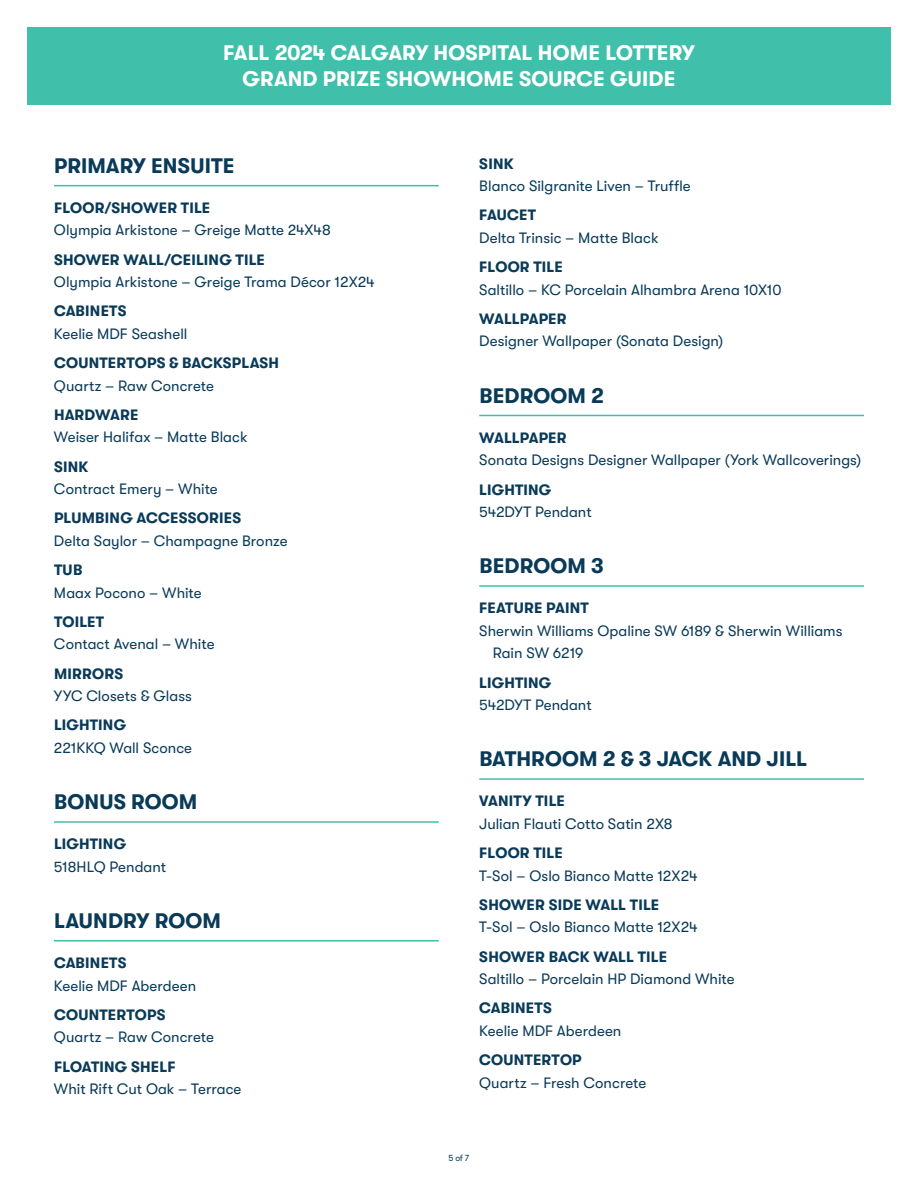
<style>
.page{position:relative;width:918px;height:1188px;background:#fff}
.page>*{position:absolute;margin:0;border:0;box-sizing:border-box;transform-origin:0 0}
.t1{font:700 21px "GT Walsheim Pro";letter-spacing:.01em;color:#093a58}
.t2{font:700 21px/25.5px "GT Walsheim Pro";letter-spacing:.005em;color:#fff;text-align:center}
.t3{font:15px/22.5px "GT Walsheim Pro";color:#093a58}
.t4{font:700 15px "GT Walsheim Pro";letter-spacing:.015em;color:#093a58}
.t5{font:9px "GT Walsheim Pro";color:#093a58;scale:.96 1}
</style>
<div class="page">
<div style="left:27px;top:27px;width:864px;height:77px;background:#40bfab"></div>
<hr style="left:54px;top:185px;width:385px;height:1px;background:#40bfab">
<hr style="left:54px;top:821px;width:385px;height:2px;background:#40bfab">
<hr style="left:54px;top:940px;width:385px;height:2px;background:#40bfab">
<hr style="left:479px;top:415px;width:385px;height:1px;background:#40bfab">
<hr style="left:479px;top:585px;width:385px;height:2px;background:#40bfab">
<hr style="left:479px;top:778px;width:385px;height:2px;background:#40bfab">
<h1 class="t2" style="left:223px;top:40px;width:473px">FALL 2024 CALGARY HOSPITAL HOME LOTTERY<br>GRAND PRIZE SHOWHOME SOURCE GUIDE</h1>
<h1 class="t1" style="left:54px;top:154px;width:182px">PRIMARY ENSUITE</h1>
<p class="t4" style="left:54px;top:199px;width:158px">FLOOR/SHOWER TILE</p>
<p class="t3" style="left:54px;top:219px;width:278px">Olympia Arkistone – Greige Matte 24X48</p>
<p class="t4" style="left:54px;top:251px;width:212px">SHOWER WALL/CEILING TILE</p>
<p class="t3" style="left:54px;top:271px;width:322px">Olympia Arkistone – Greige Trama Décor 12X24</p>
<p class="t4" style="left:54px;top:303px;width:74px">CABINETS</p>
<p class="t3" style="left:54px;top:323px;width:135px">Keelie MDF Seashell</p>
<p class="t4" style="left:54px;top:355px;width:227px">COUNTERTOPS &amp; BACKSPLASH</p>
<p class="t3" style="left:54px;top:374px;width:161px">Quartz – Raw Concrete</p>
<p class="t4" style="left:54px;top:406px;width:86px">HARDWARE</p>
<p class="t3" style="left:54px;top:426px;width:195px">Weiser Halifax – Matte Black</p>
<p class="t4" style="left:54px;top:458px;width:36px">SINK</p>
<p class="t3" style="left:54px;top:478px;width:165px">Contract Emery – White</p>
<p class="t4" style="left:54px;top:510px;width:189px">PLUMBING ACCESSORIES</p>
<p class="t3" style="left:54px;top:530px;width:235px">Delta Saylor – Champagne Bronze</p>
<p class="t4" style="left:54px;top:562px;width:30px">TUB</p>
<p class="t3" style="left:54px;top:581px;width:149px">Maax Pocono – White</p>
<p class="t4" style="left:54px;top:613px;width:52px">TOILET</p>
<p class="t3" style="left:54px;top:633px;width:162px">Contact Avenal – White</p>
<p class="t4" style="left:54px;top:665px;width:70px">MIRRORS</p>
<p class="t3" style="left:54px;top:685px;width:140px">YYC Closets &amp; Glass</p>
<p class="t4" style="left:54px;top:717px;width:74px">LIGHTING</p>
<p class="t3" style="left:54px;top:737px;width:140px">221KKQ Wall Sconce</p>
<h1 class="t1" style="left:54px;top:790px;width:145px">BONUS ROOM</h1>
<p class="t4" style="left:54px;top:836px;width:74px">LIGHTING</p>
<p class="t3" style="left:54px;top:855px;width:114px">518HLQ Pendant</p>
<h1 class="t1" style="left:54px;top:909px;width:168px">LAUNDRY ROOM</h1>
<p class="t4" style="left:54px;top:954px;width:74px">CABINETS</p>
<p class="t3" style="left:54px;top:974px;width:144px">Keelie MDF Aberdeen</p>
<p class="t4" style="left:54px;top:1006px;width:113px">COUNTERTOPS</p>
<p class="t3" style="left:54px;top:1026px;width:161px">Quartz – Raw Concrete</p>
<p class="t4" style="left:54px;top:1058px;width:123px">FLOATING SHELF</p>
<p class="t3" style="left:54px;top:1078px;width:189px">Whit Rift Cut Oak – Terrace</p>
<p class="t4" style="left:479px;top:155px;width:36px">SINK</p>
<p class="t3" style="left:479px;top:175px;width:213px">Blanco Silgranite Liven – Truffle</p>
<p class="t4" style="left:479px;top:207px;width:58px">FAUCET</p>
<p class="t3" style="left:479px;top:227px;width:181px">Delta Trinsic – Matte Black</p>
<p class="t4" style="left:479px;top:259px;width:85px">FLOOR TILE</p>
<p class="t3" style="left:479px;top:278px;width:304px">Saltillo – KC Porcelain Alhambra Arena 10X10</p>
<p class="t4" style="left:479px;top:310px;width:89px">WALLPAPER</p>
<p class="t3" style="left:479px;top:330px;width:245px">Designer Wallpaper (Sonata Design)</p>
<h1 class="t1" style="left:479px;top:384px;width:126px">BEDROOM 2</h1>
<p class="t4" style="left:479px;top:429px;width:89px">WALLPAPER</p>
<p class="t3" style="left:479px;top:449px;width:384px">Sonata Designs Designer Wallpaper (York Wallcoverings)</p>
<p class="t4" style="left:479px;top:481px;width:74px">LIGHTING</p>
<p class="t3" style="left:479px;top:501px;width:114px">542DYT Pendant</p>
<h1 class="t1" style="left:479px;top:554px;width:126px">BEDROOM 3</h1>
<p class="t4" style="left:479px;top:600px;width:111px">FEATURE PAINT</p>
<p class="t3" style="left:493px;top:620px;width:351px;text-indent:-14px">Sherwin Williams Opaline SW 6189 &amp; Sherwin Williams<br>Rain SW 6219</p>
<p class="t4" style="left:479px;top:674px;width:74px">LIGHTING</p>
<p class="t3" style="left:479px;top:694px;width:114px">542DYT Pendant</p>
<h1 class="t1" style="left:479px;top:747px;width:329px">BATHROOM 2 &amp; 3 JACK AND JILL</h1>
<p class="t4" style="left:479px;top:793px;width:87px">VANITY TILE</p>
<p class="t3" style="left:479px;top:813px;width:195px">Julian Flauti Cotto Satin 2X8</p>
<p class="t4" style="left:479px;top:845px;width:85px">FLOOR TILE</p>
<p class="t3" style="left:479px;top:864px;width:220px">T-Sol – Oslo Bianco Matte 12X24</p>
<p class="t4" style="left:479px;top:896px;width:181px">SHOWER SIDE WALL TILE</p>
<p class="t3" style="left:479px;top:916px;width:220px">T-Sol – Oslo Bianco Matte 12X24</p>
<p class="t4" style="left:479px;top:948px;width:189px">SHOWER BACK WALL TILE</p>
<p class="t3" style="left:479px;top:968px;width:257px">Saltillo – Porcelain HP Diamond White</p>
<p class="t4" style="left:479px;top:1000px;width:74px">CABINETS</p>
<p class="t3" style="left:479px;top:1020px;width:144px">Keelie MDF Aberdeen</p>
<p class="t4" style="left:479px;top:1052px;width:104px">COUNTERTOP</p>
<p class="t3" style="left:479px;top:1071px;width:169px">Quartz – Fresh Concrete</p>
<p class="t5" style="left:449px;top:1153px;width:23px">5 of 7</p>
</div>
